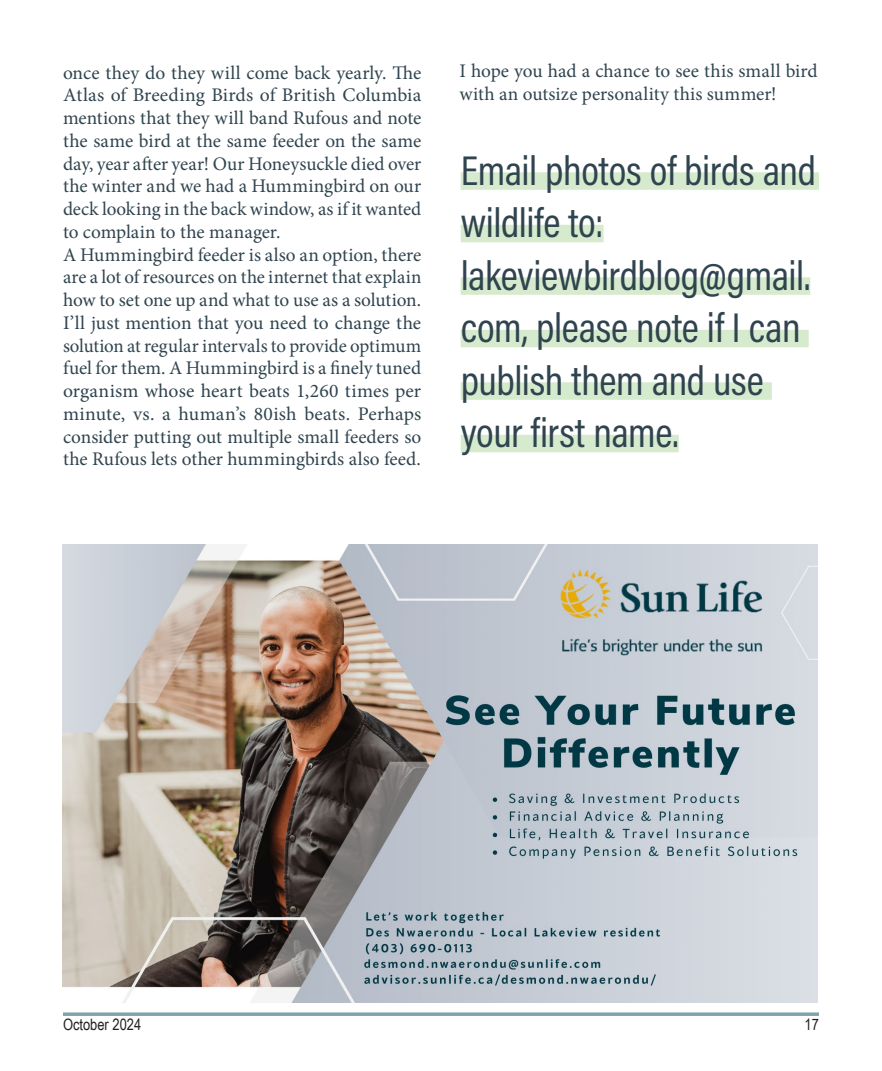
<style>
.page{position:relative;width:882px;height:1071px;background:#fff}
.page>*{position:absolute;margin:0;border:0;box-sizing:border-box;transform-origin:0 0}
.Headline_24_pt{font:42px/52.5px "Acumin Variable Concept";letter-spacing:-.01em;color:#30444f}
.Body_Text__Regular_-_Justify{font:19.25px/22.8px "Minion Pro";color:#30444f;text-align:justify}
.t1{font:15.75px "Arial Narrow";color:#231f20}
</style>
<div class="page">
<div style="left:461px;top:172px;width:358px;height:18px;background:#d6eace"></div>
<div style="left:461px;top:225px;width:143px;height:17px;background:#d6eace"></div>
<div style="left:461px;top:277px;width:349px;height:18px;background:#d6eace"></div>
<div style="left:461px;top:330px;width:348px;height:17px;background:#d6eace"></div>
<div style="left:461px;top:382px;width:311px;height:18px;background:#d6eace"></div>
<div style="left:461px;top:435px;width:218px;height:17px;background:#d6eace"></div>
<img style="left:63px;top:544px;width:755px;height:459px">
<svg style="left:63px;top:1012px;width:756px;height:4px;background:#8eaeb4"></svg>
<p class="Body_Text__Regular_-_Justify" style="left:63px;top:61px;width:360px">once they do they will come back yearly. The Atlas of Breeding Birds of British Columbia mentions that they will band Rufous and note the same bird at the same feeder on the same day, year after year! Our Honeysuckle died over the winter and we had a Hummingbird on our deck looking in the back window, as if it wanted to complain to the manager.</p>
<p class="Body_Text__Regular_-_Justify" style="left:63px;top:243px;width:360px">A Hummingbird feeder is also an option, there are a lot of resources on the internet that explain how to set one up and what to use as a solution.<br>I’ll just mention that you need to change the solution at regular intervals to provide optimum fuel for them. A Hummingbird is a finely tuned organism whose heart beats 1,260 times per minute, vs. a human’s 80ish beats. Perhaps consider putting out multiple small feeders so the Rufous lets other hummingbirds also feed.</p>
<p class="Body_Text__Regular_-_Justify" style="left:459px;top:60px;width:360px">I hope you had a chance to see this small bird with an outsize personality this summer!</p>
<p class="Headline_24_pt" style="left:461px;top:142px;width:357px">Email photos of birds and wildlife to:</p>
<p class="Headline_24_pt" style="left:461px;top:247px;width:351px">lakeviewbirdblog@gmail. com, please note if I can publish them and use your first name.</p>
<p class="t1" style="left:63px;top:1013px;width:80px">October 2024</p>
<p class="t1" style="left:805px;top:1013px;width:16px">17</p>
</div>
